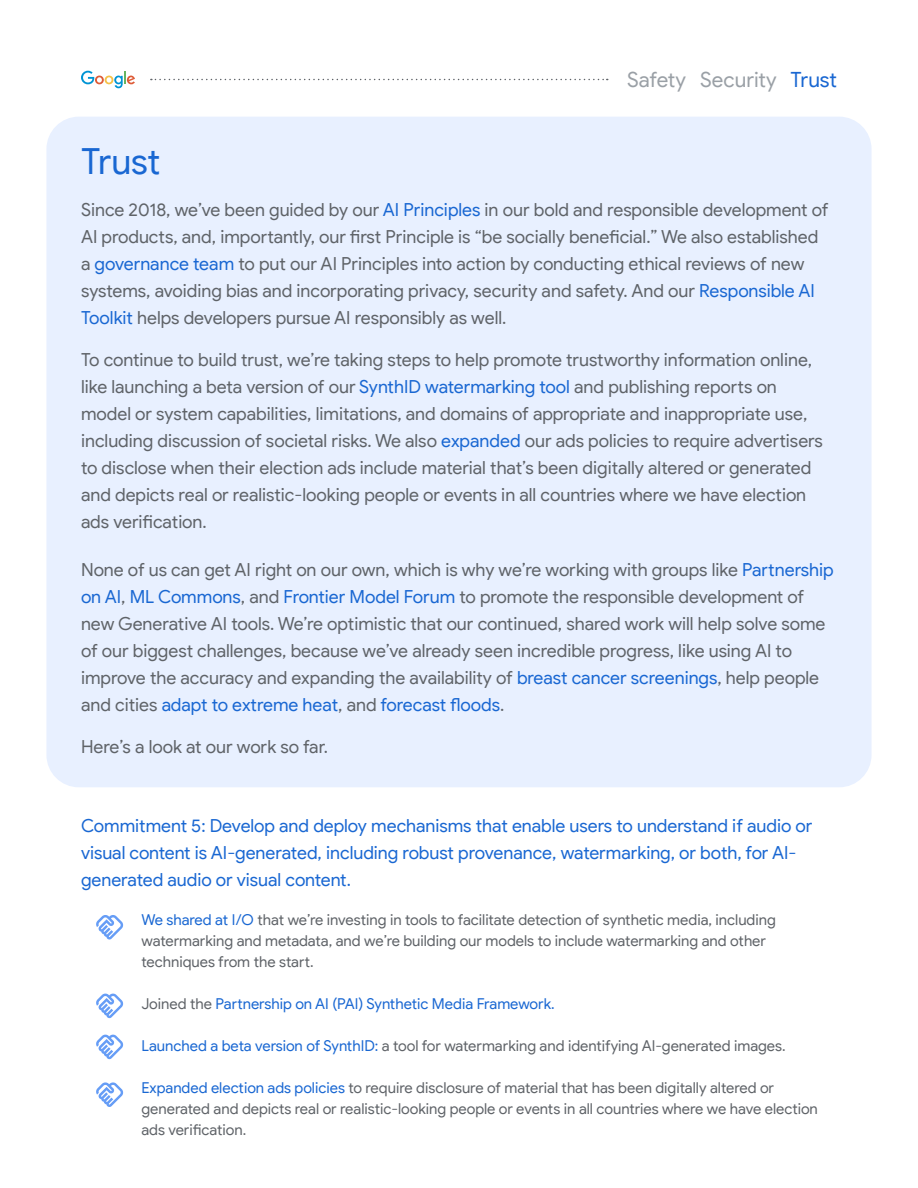
<style>
.page{position:relative;width:918px;height:1188px;background:#fff}
.page>*{position:absolute;margin:0;border:0;box-sizing:border-box;transform-origin:0 0}
.t1{font:36px "Google Sans Display";letter-spacing:-.005em;color:#1967d2}
.t2{font:21px "Google Sans Display";color:#9aa0a6}
.t3{font:18px/27px "Google Sans Display";color:#5f6368}
.t4{font:18px/27px "Google Sans Display";letter-spacing:-.005em;color:#1967d2}
.t5{font:15px/21px "Google Sans Display";color:#5f6368}
.t6{font:15px "Google Sans Display";color:#1967d2}
.s1{color:#1967d2}
.s2{color:#5f6368}
</style>
<div class="page">
<div style="left:46px;top:117px;width:826px;height:670px;background:#e8f0ff;border-radius:32px"></div>
<svg style="left:96px;top:915px;width:27px;height:25px"></svg>
<svg style="left:96px;top:994px;width:27px;height:24px"></svg>
<svg style="left:96px;top:1035px;width:27px;height:24px"></svg>
<svg style="left:96px;top:1082px;width:27px;height:25px"></svg>
<svg style="left:81px;top:71px;width:54px;height:17px"></svg>
<svg style="left:151px;top:79px;width:457px;height:1px"></svg>
<p class="t2" style="left:627px;top:67px;width:211px">Safety Security <span class="s1">Trust</span></p>
<h1 class="t1" style="left:81px;top:139px;width:81px">Trust</h1>
<p class="t3" style="left:81px;top:196px;width:749px">Since 2018, we’ve been guided by our <span class="s1">AI Principles</span> in our bold and responsible development of AI products, and, importantly, our first Principle is “be socially beneficial.” We also established a <span class="s1">governance team</span> to put our AI Principles into action by conducting ethical reviews of new systems, avoiding bias and incorporating privacy, security and safety. And our <span class="s1">Responsible AI Toolkit</span> helps developers pursue AI responsibly as well.</p>
<p class="t3" style="left:81px;top:346px;width:743px">To continue to build trust, we’re taking steps to help promote trustworthy information online, like launching a beta version of our <span class="s1">SynthID watermarking tool</span> and publishing reports on model or system capabilities, limitations, and domains of appropriate and inappropriate use, including discussion of societal risks. We also <span class="s1">expanded</span> our ads policies to require advertisers to disclose when their election ads include material that’s been digitally altered or generated and depicts real or realistic-looking people or events in all countries where we have election ads verification.</p>
<p class="t3" style="left:81px;top:556px;width:754px">None of us can get AI right on our own, which is why we’re working with groups like <span class="s1">Partnership on AI</span>, <span class="s1">ML Commons</span>, and <span class="s1">Frontier Model Forum</span> to promote the responsible development of new Generative AI tools. We’re optimistic that our continued, shared work will help solve some of our biggest challenges, because we’ve already seen incredible progress, like using AI to improve the accuracy and expanding the availability of <span class="s1">breast cancer screenings</span>, help people and cities <span class="s1">adapt to extreme heat</span>, and <span class="s1">forecast floods</span>.</p>
<p class="t3" style="left:81px;top:733px;width:248px">Here’s a look at our work so far.</p>
<p class="t4" style="left:81px;top:812px;width:733px">Commitment 5: Develop and deploy mechanisms that enable users to understand if audio or visual content is AI-generated, including robust provenance, watermarking, or both, for AI&shy;generated audio or visual content.</p>
<p class="t5" style="left:141px;top:909px;width:636px"><span class="s1">We shared at I/O</span> that we’re investing in tools to facilitate detection of synthetic media, including watermarking and metadata, and we’re building our models to include watermarking and other techniques from the start.</p>
<p class="t6" style="left:141px;top:994px;width:415px"><span class="s2">Joined the</span> Partnership on AI (PAI) Synthetic Media Framework.</p>
<p class="t5" style="left:141px;top:1035px;width:646px"><span class="s1">Launched a beta version of SynthID:</span> a tool for watermarking and identifying AI-generated images.</p>
<p class="t5" style="left:141px;top:1077px;width:678px"><span class="s1">Expanded election ads policies</span> to require disclosure of material that has been digitally altered or generated and depicts real or realistic-looking people or events in all countries where we have election ads verification.</p>
</div>
